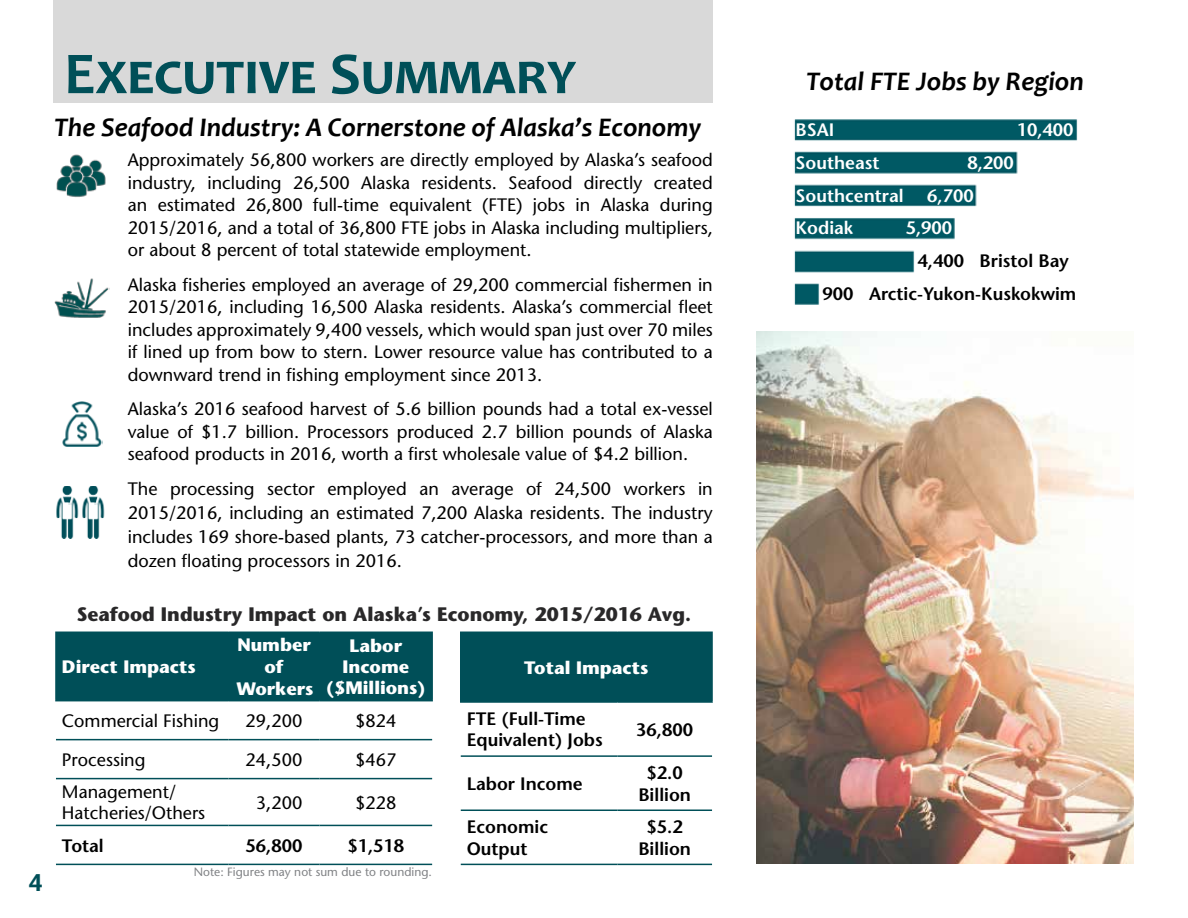
<style>
.page{position:relative;width:1188px;height:918px;background:#fff}
.page>*{position:absolute;margin:0;border:0;box-sizing:border-box;transform-origin:0 0}
.t1{font:700 60px "Candara";letter-spacing:.01em;color:#004f58}
.t2{font:italic 700 27px "Candara";color:#000}
.t3{font:700 24px "Khmer UI";color:#004f58}
.t4{font:700 19.5px "Stone Sans Std";color:#292829}
.t5{font:500 18px/22.5px "Stone Sans Std";color:#000;text-align:justify}
.t6{font:600 18px/21.6px "Stone Sans Std";color:#000}
.t7{font:700 18px/21.6px "Stone Sans Std";color:#fff;text-align:center}
.t8{font:600 18px "Stone Sans Std";color:#fff}
.t9{font:500 12px "Stone Sans Std";color:#808285}
</style>
<div class="page">
<div style="left:53px;top:0;width:660px;height:103px;background:#d9d9d9"></div>
<img style="left:794px;top:119px;width:284px;height:186px">
<img style="left:56px;top:154px;width:50px;height:43px">
<img style="left:756px;top:331px;width:378px;height:533px">
<img style="left:54px;top:278px;width:56px;height:40px">
<div style="left:56px;top:632px;width:173px;height:69px;background:#004f58"></div>
<div style="left:229px;top:632px;width:202px;height:69px;background:#004f58"></div>
<hr style="left:55px;top:700px;width:174px;height:1px;background:#004f58">
<hr style="left:55px;top:632px;width:174px;height:1px;background:#004f58">
<hr style="left:55px;top:633px;width:2px;height:67px;background:#004f58">
<hr style="left:56px;top:864px;width:173px;height:1px;background:#004f58">
<hr style="left:229px;top:864px;width:90px;height:1px;background:#004f58">
<hr style="left:320px;top:864px;width:112px;height:1px;background:#004f58">
<hr style="left:229px;top:632px;width:90px;height:1px;background:#004f58">
<hr style="left:320px;top:632px;width:113px;height:1px;background:#004f58">
<hr style="left:319px;top:633px;width:1px;height:67px;background:#004f58">
<hr style="left:431px;top:633px;width:2px;height:67px;background:#004f58">
<hr style="left:229px;top:700px;width:90px;height:1px;background:#004f58">
<hr style="left:320px;top:700px;width:113px;height:1px;background:#004f58">
<hr style="left:56px;top:739px;width:173px;height:1px;background:#004f58">
<hr style="left:229px;top:739px;width:90px;height:1px;background:#004f58">
<hr style="left:320px;top:739px;width:112px;height:1px;background:#004f58">
<hr style="left:56px;top:778px;width:173px;height:1px;background:#004f58">
<hr style="left:229px;top:778px;width:90px;height:1px;background:#004f58">
<hr style="left:320px;top:778px;width:112px;height:1px;background:#004f58">
<hr style="left:56px;top:825px;width:173px;height:1px;background:#004f58">
<hr style="left:229px;top:825px;width:90px;height:1px;background:#004f58">
<hr style="left:320px;top:825px;width:112px;height:1px;background:#004f58">
<div style="left:461px;top:632px;width:251px;height:70px;background:#004f58"></div>
<hr style="left:460px;top:701px;width:157px;height:2px;background:#004f58">
<hr style="left:460px;top:632px;width:157px;height:1px;background:#004f58">
<hr style="left:460px;top:633px;width:2px;height:68px;background:#004f58">
<hr style="left:617px;top:632px;width:96px;height:1px;background:#004f58">
<hr style="left:461px;top:864px;width:156px;height:1px;background:#004f58">
<hr style="left:617px;top:864px;width:95px;height:1px;background:#004f58">
<hr style="left:711px;top:633px;width:2px;height:68px;background:#004f58">
<hr style="left:617px;top:701px;width:96px;height:2px;background:#004f58">
<hr style="left:461px;top:755px;width:156px;height:2px;background:#004f58">
<hr style="left:617px;top:755px;width:95px;height:2px;background:#004f58">
<hr style="left:461px;top:810px;width:156px;height:1px;background:#004f58">
<hr style="left:617px;top:810px;width:95px;height:1px;background:#004f58">
<img style="left:62px;top:402px;width:41px;height:44px">
<img style="left:56px;top:486px;width:49px;height:52px">
<h3 class="t3" style="left:29px;top:869px;width:15px">4</h3>
<h1 class="t1" style="left:64px;top:36px;width:514px">Executive Summary</h1>
<h2 class="t2" style="left:54px;top:111px;width:649px">The Seafood Industry: A Cornerstone of Alaska’s Economy</h2>
<p class="t5" style="left:128px;top:149px;width:587px">Approximately 56,800 workers are directly employed by Alaska’s seafood industry, including 26,500 Alaska residents. Seafood directly created an estimated 26,800 full-time equivalent (FTE) jobs in Alaska during 2015/2016, and a total of 36,800 FTE jobs in Alaska including multipliers, or about 8 percent of total statewide employment.</p>
<p class="t5" style="left:128px;top:273px;width:587px">Alaska fisheries employed an average of 29,200 commercial fishermen in 2015/2016, including 16,500 Alaska residents. Alaska’s commercial fleet includes approximately 9,400 vessels, which would span just over 70 miles if lined up from bow to stern. Lower resource value has contributed to a downward trend in fishing employment since 2013.</p>
<p class="t5" style="left:128px;top:398px;width:587px">Alaska’s 2016 seafood harvest of 5.6 billion pounds had a total ex-vessel value of $1.7 billion. Processors produced 2.7 billion pounds of Alaska seafood products in 2016, worth a first wholesale value of $4.2 billion.</p>
<p class="t5" style="left:128px;top:477px;width:587px;line-height:24px">The processing sector employed an average of 24,500 workers in 2015/2016, including an estimated 7,200 Alaska residents. The industry includes 169 shore-based plants, 73 catcher-processors, and more than a dozen floating processors in 2016.</p>
<p class="t4" style="left:77px;top:603px;width:616px">Seafood Industry Impact on Alaska’s Economy, 2015/2016 Avg.</p>
<p class="t7" style="left:62px;top:656px;width:135px">Direct Impacts</p>
<p class="t7" style="left:236px;top:634px;width:79px">Number of<br>Workers</p>
<p class="t7" style="left:326px;top:635px;width:101px;line-height:21px">Labor<br>Income ($Millions)</p>
<p class="t7" style="left:524px;top:657px;width:126px">Total Impacts</p>
<p class="t6" style="left:467px;top:708px;width:138px">FTE (Full-Time<br>Equivalent) Jobs</p>
<p class="t6" style="left:636px;top:719px;width:58px">36,800</p>
<p class="t6" style="left:467px;top:773px;width:117px">Labor Income</p>
<p class="t6" style="left:638px;top:762px;width:54px;text-align:center">$2.0<br>Billion</p>
<p class="t6" style="left:467px;top:816px;width:83px">Economic<br>Output</p>
<p class="t6" style="left:638px;top:816px;width:54px;text-align:center">$5.2<br>Billion</p>
<p class="t5" style="left:62px;top:709px;width:159px">Commercial Fishing</p>
<p class="t5" style="left:246px;top:709px;width:58px">29,200</p>
<p class="t5" style="left:355px;top:709px;width:43px">$824</p>
<p class="t5" style="left:62px;top:748px;width:85px">Processing</p>
<p class="t5" style="left:246px;top:748px;width:58px">24,500</p>
<p class="t5" style="left:355px;top:748px;width:43px">$467</p>
<p class="t5" style="left:62px;top:781px;width:145px;line-height:21.6px">Management/<br>Hatcheries/Others</p>
<p class="t5" style="left:256px;top:791px;width:48px">3,200</p>
<p class="t5" style="left:355px;top:791px;width:43px">$228</p>
<p class="t6" style="left:62px;top:834px;width:43px">Total</p>
<p class="t6" style="left:246px;top:834px;width:58px">56,800</p>
<p class="t6" style="left:347px;top:834px;width:58px">$1,518</p>
<p class="t9" style="left:194px;top:865px;width:240px">Note: Figures may not sum due to rounding.</p>
<h2 class="t2" style="left:806px;top:65px;width:279px">Total FTE Jobs by Region</h2>
<p class="t8" style="left:796px;top:119px;width:40px">BSAI</p>
<p class="t8" style="left:1017px;top:119px;width:58px">10,400</p>
<p class="t8" style="left:796px;top:152px;width:85px">Southeast</p>
<p class="t8" style="left:968px;top:152px;width:48px">8,200</p>
<p class="t8" style="left:796px;top:185px;width:109px">Southcentral</p>
<p class="t8" style="left:927px;top:185px;width:48px">6,700</p>
<p class="t8" style="left:796px;top:217px;width:59px">Kodiak</p>
<p class="t8" style="left:906px;top:217px;width:48px">5,900</p>
<p class="t6" style="left:823px;top:244px;width:255px;line-height:32.7px;text-indent:95px">4,400 Bristol Bay<br>900 Arctic-Yukon-Kuskokwim</p>
</div>
